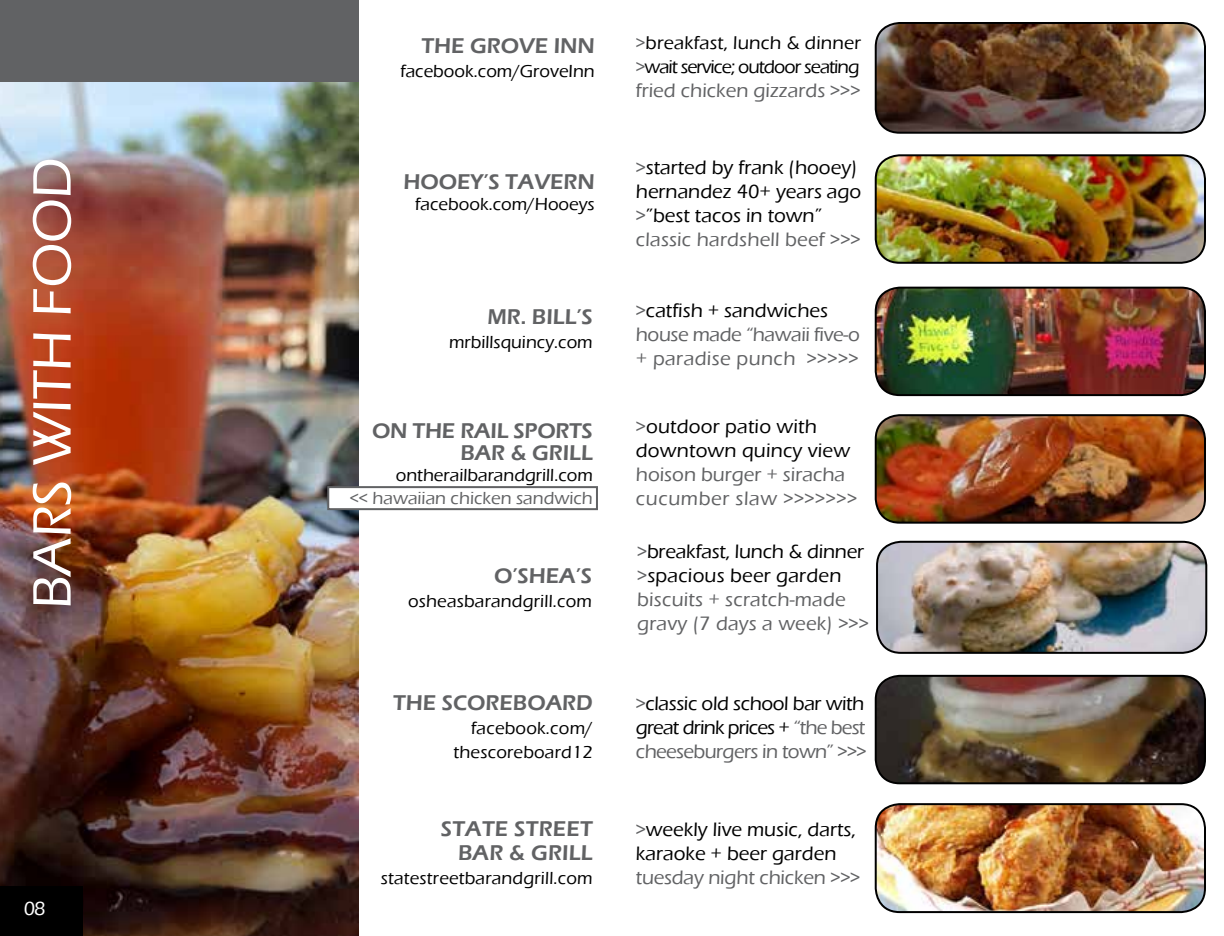
<style>
.page{position:relative;width:1224px;height:936px;background:#fff}
.page>*{position:absolute;margin:0;border:0;box-sizing:border-box;transform-origin:0 0}
.t1{font:500 56px "Eras ITC";letter-spacing:-.01em;color:#fff}
.t2{font:600 22px/21.2px "Eras ITC";color:#616264;text-align:right}
.t3{font:500 20px/24px "Eras ITC";color:#000}
.t4{font:500 20px/24px "Eras ITC";color:#616264}
.t5{font:500 20px "Eras ITC";color:#fff}
.t6{font:500 19px/24px "Eras ITC";letter-spacing:-.05em;color:#000}
.t7{font:500 18px/24px "Eras ITC";color:#000;text-align:right}
.t8{font:500 18px "Eras ITC";color:#616264}
.s1{color:#616264}
.s2{color:#000}
</style>
<div class="page">
<div style="left:0;top:0;width:359px;height:82px;background:#616264"></div>
<img style="left:0;top:82px;width:359px;height:854px">
<div style="left:327px;top:486px;width:271px;height:24px;background:#fff;border:2px solid #616264"></div>
<div style="left:0;top:886px;width:82px;height:50px;background:#000"></div>
<img style="left:876px;top:23px;width:329px;height:110px">
<div style="left:875px;top:22px;width:331px;height:112px;border:2px solid #000;border-radius:24px"></div>
<img style="left:876px;top:155px;width:329px;height:108px">
<div style="left:875px;top:154px;width:331px;height:110px;border:2px solid #000;border-radius:24px"></div>
<img style="left:876px;top:288px;width:329px;height:107px">
<div style="left:875px;top:287px;width:331px;height:109px;border:2px solid #000;border-radius:24px"></div>
<img style="left:877px;top:542px;width:329px;height:111px">
<div style="left:876px;top:541px;width:331px;height:113px;border:2px solid #000;border-radius:24px"></div>
<img style="left:876px;top:415px;width:329px;height:108px">
<div style="left:875px;top:414px;width:331px;height:110px;border:2px solid #000;border-radius:24px"></div>
<img style="left:876px;top:676px;width:329px;height:107px">
<div style="left:875px;top:675px;width:331px;height:109px;border:2px solid #000;border-radius:24px"></div>
<img style="left:876px;top:804px;width:329px;height:108px">
<div style="left:875px;top:803px;width:331px;height:110px;border:2px solid #000;border-radius:24px"></div>
<h1 class="t1" style="left:21px;top:609px;width:453px;rotate:-90deg">BARS WITH FOOD</h1>
<p class="t5" style="left:24px;top:897px;width:23px">08</p>
<p class="t2" style="left:421px;top:35px;width:175px">THE GROVE INN</p>
<p class="t7" style="left:400px;top:59px;width:196px">facebook.com/GroveInn</p>
<p class="t2" style="left:403px;top:171px;width:193px">HOOEY’S TAVERN</p>
<p class="t7" style="left:415px;top:193px;width:181px">facebook.com/Hooeys</p>
<p class="t2" style="left:487px;top:306px;width:107px">MR. BILL’S</p>
<p class="t7" style="left:449px;top:330px;width:145px">mrbillsquincy.com</p>
<p class="t2" style="left:372px;top:421px;width:222px">ON THE RAIL SPORTS<br>BAR &amp; GRILL</p>
<p class="t7" style="left:396px;top:463px;width:199px">ontherailbarandgrill.com</p>
<p class="t8" style="left:350px;top:488px;width:244px">&lt;&lt; hawaiian chicken sandwich</p>
<p class="t2" style="left:494px;top:565px;width:100px">O’SHEA’S</p>
<p class="t7" style="left:408px;top:589px;width:186px">osheasbarandgrill.com</p>
<p class="t2" style="left:393px;top:692px;width:201px">THE SCOREBOARD</p>
<p class="t7" style="left:454px;top:716px;width:141px">facebook.com/ thescoreboard12</p>
<p class="t2" style="left:441px;top:817px;width:153px;line-height:24px">STATE STREET<br>BAR &amp; GRILL</p>
<p class="t7" style="left:381px;top:867px;width:213px">statestreetbarandgrill.com</p>
<p class="t6" style="left:636px;top:31px;width:227px"><span class="s1">&gt;</span>breakfast, lunch &amp; dinner <span class="s1">&gt;</span>wait service; outdoor seating</p>
<p class="t4" style="left:636px;top:79px;width:226px">fried chicken gizzards &gt;&gt;&gt;</p>
<p class="t3" style="left:636px;top:155px;width:227px"><span class="s1">&gt;</span>started by frank (hooey) hernandez 40+ years ago <span class="s1">&gt;</span>”best tacos in town” <span class="s1">classic hardshell beef &gt;&gt;&gt;</span></p>
<p class="t4" style="left:636px;top:299px;width:225px">&gt;<span class="s2">catfish + sandwiches </span>house made “hawaii five-o + paradise punch &gt;&gt;&gt;&gt;&gt;</p>
<p class="t3" style="left:636px;top:415px;width:216px"><span class="s1">&gt;</span>outdoor patio with downtown quincy view</p>
<p class="t4" style="left:636px;top:463px;width:223px">hoison burger + siracha cucumber slaw &gt;&gt;&gt;&gt;&gt;&gt;&gt;</p>
<p class="t4" style="left:637px;top:540px;width:233px">&gt;<span class="s2">breakfast, lunch &amp; dinner </span>&gt;<span class="s2">spacious beer garden </span>biscuits + scratch-made gravy (7 days a week) &gt;&gt;&gt;</p>
<p class="t3" style="left:636px;top:692px;width:232px;text-align:justify"><span class="s1">&gt;</span>classic old school bar with great drink prices + <span class="s1">“the best cheeseburgers in town” &gt;&gt;&gt;</span></p>
<p class="t3" style="left:636px;top:818px;width:222px"><span class="s1">&gt;</span>weekly live music, darts, karaoke + beer garden</p>
<p class="t4" style="left:636px;top:866px;width:226px">tuesday night chicken &gt;&gt;&gt;</p>
</div>
